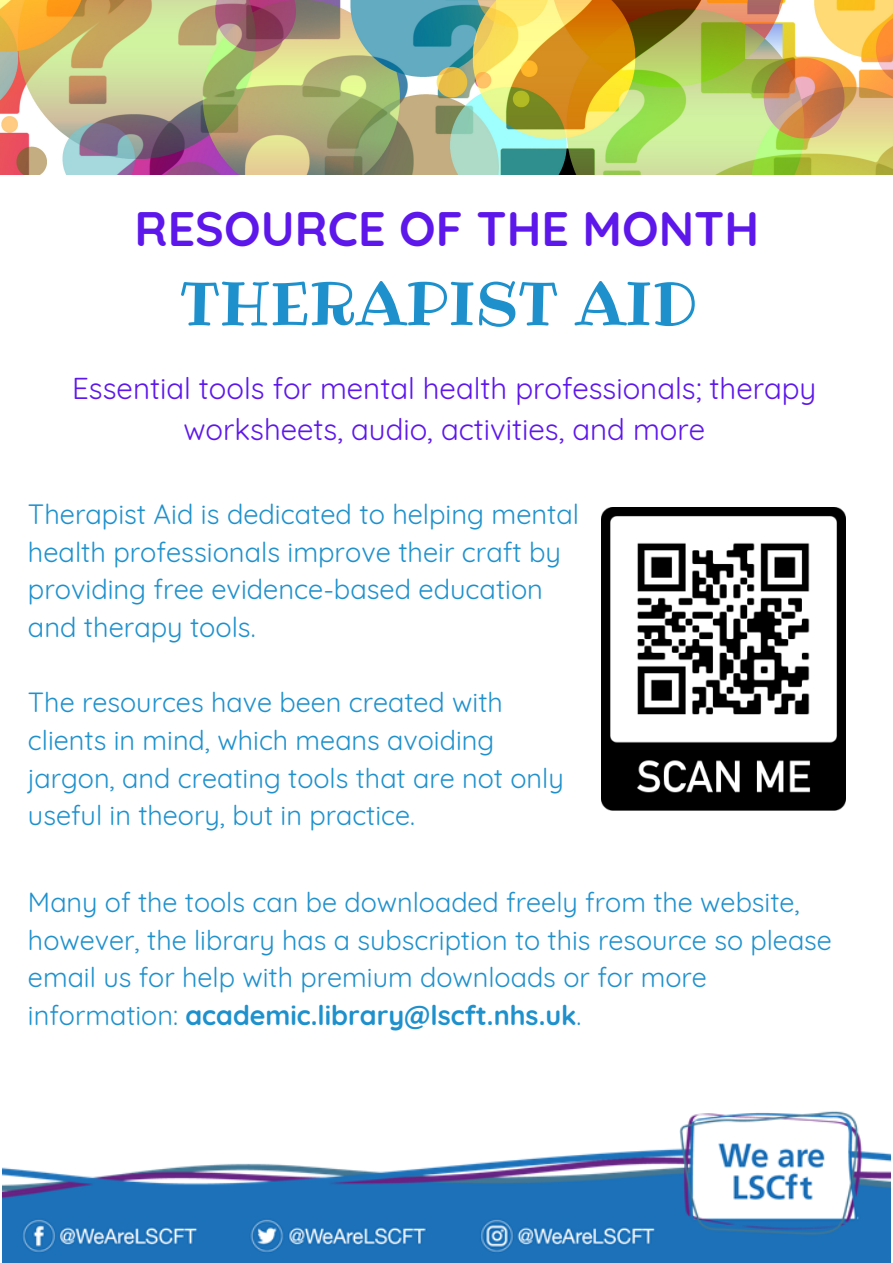
<style>
.page{position:relative;width:893px;height:1263px;background:#fff}
.page>*{position:absolute;margin:0;border:0;box-sizing:border-box;transform-origin:0 0}
.t1{font:60px "Ribeye";color:#1e91cd}
.t2{font:700 48.22px "Quicksand";color:#5e17eb}
.t3{font:29.47px/41.1px "Quicksand";color:#5e17eb;text-align:center}
.t4{font:27.22px/37.7px "Quicksand";color:#1e91cd}
.t5{font:27px/37.7px "Quicksand";color:#1e91cd}
.s1{font-weight:700}
</style>
<div class="page">
<img style="left:3px;top:1111px;width:887px;height:152px">
<img style="left:0;top:0;width:893px;height:175px">
<img style="left:601px;top:507px;width:244px;height:304px">
<p class="t2" style="left:135px;top:197px;width:626px">RESOURCE OF THE MONTH</p>
<p class="t1" style="left:180px;top:262px;width:519px">THERAPIST AID</p>
<p class="t3" style="left:72px;top:368px;width:745px">Essential tools for mental health professionals; therapy worksheets, audio, activities, and more</p>
<p class="t4" style="left:28px;top:495px;width:553px">Therapist Aid is dedicated to helping mental health professionals improve their craft by providing free evidence-based education and therapy tools.</p>
<p class="t5" style="left:28px;top:683px;width:537px">The resources have been created with clients in mind, which means avoiding jargon, and creating tools that are not only useful in theory, but in practice.</p>
<p class="t5" style="left:28px;top:883px;width:805px">Many of the tools can be downloaded freely from the website, however, the library has a subscription to this resource so please email us for help with premium downloads or for more information: <span class="s1">academic.library@lscft.nhs.uk</span>.</p>
</div>
